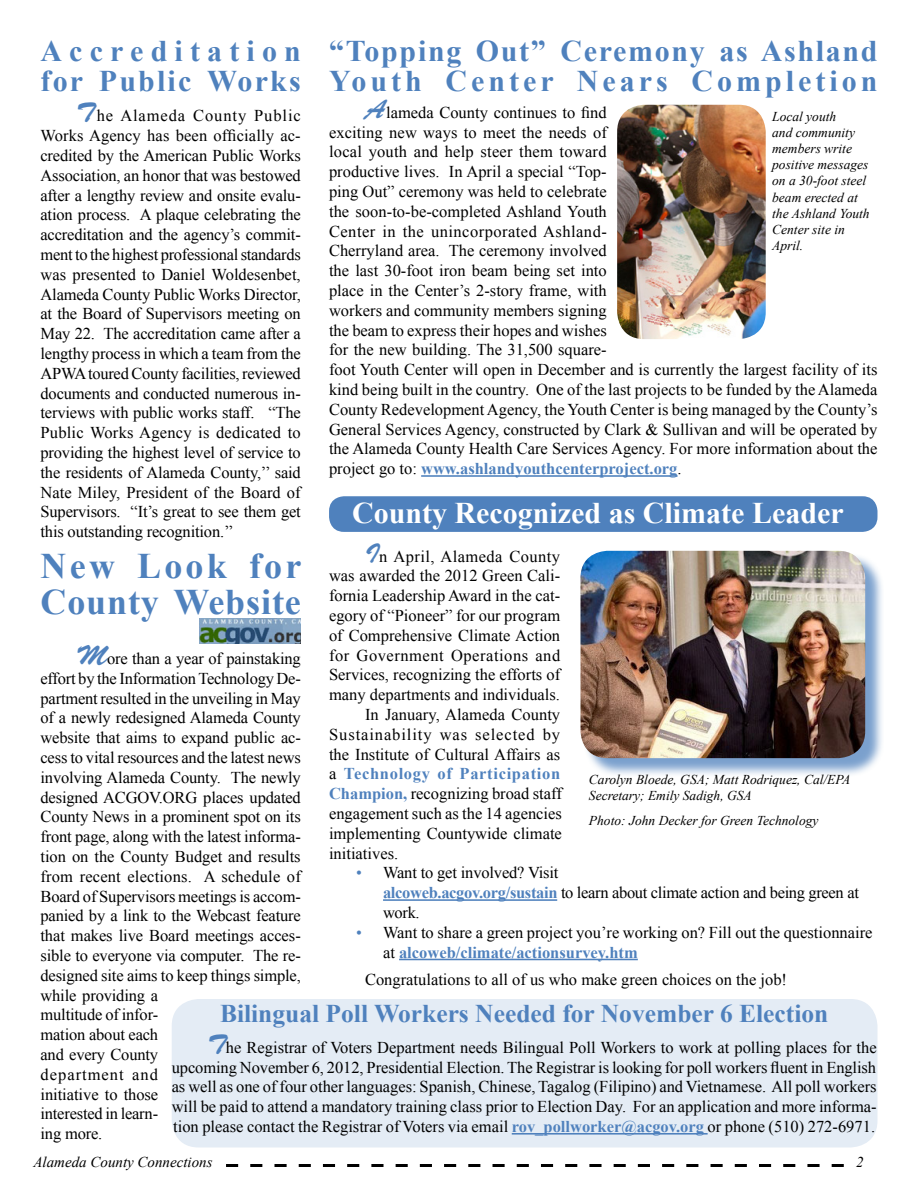
<style>
.page{position:relative;width:918px;height:1188px;background:#fff}
.page>*{position:absolute;margin:0;border:0;box-sizing:border-box;transform-origin:0 0}
.t1{font:700 36px/36px "Times New Roman";letter-spacing:.025em;color:#4f81bd}
.t2{font:700 30px/30px "Times New Roman";letter-spacing:.055em;color:#4f81bd}
.t3{font:700 30px "Times New Roman";color:#fff}
.t4{font:700 30px/30px "Times New Roman";letter-spacing:.22em;color:#4f81bd}
.t5{font:700 25.5px "Times New Roman";color:#4f81bd}
.t6{font:16.5px/19.8px "Times New Roman";color:#000}
.t7{font:16.5px/19.8px "Times New Roman";letter-spacing:-.02em;color:#000}
.t8{font:16.5px "Times New Roman";letter-spacing:.055em;color:#000}
.t9{font:16.5px "Times New Roman";letter-spacing:.03em;color:#000}
.t10{font:700 16.5px "Times New Roman";letter-spacing:.04em;color:#4f81bd}
.t11{font:16.5px "Times New Roman";letter-spacing:.025em;color:#000}
.t12{font:italic 15px "Times New Roman";color:#000}
.t13{font:italic 13.5px/16.2px "Times New Roman";color:#000}
.s1{font-family:"Brush Script Std";font-size:27px;color:#4f81bd}
.s2{font-weight:700;color:#4f81bd}
.s3{font-weight:400;color:#000}
.s4{color:#4f81bd}
</style>
<div class="page">
<svg style="left:226px;top:1164px;width:618px;height:3px"></svg>
<div style="left:329px;top:496px;width:549px;height:36px;background:#4f81bd;border-radius:15px"></div>
<img style="left:617px;top:105px;width:149px;height:234px">
<div style="left:582px;top:553px;width:302px;height:224px;background:#4f81bd;opacity:.75"></div>
<img style="left:580px;top:551px;width:285px;height:207px">
<hr style="left:383px;top:899px;width:174px;height:2px;background:#4f81bd">
<hr style="left:399px;top:959px;width:239px;height:1px;background:#4f81bd">
<hr style="left:421px;top:475px;width:257px;height:2px;background:#4f81bd">
<img style="left:199px;top:619px;width:102px;height:25px">
<div style="left:172px;top:999px;width:705px;height:149px;background:#e4ecf5;border-radius:27px"></div>
<hr style="left:512px;top:1133px;width:196px;height:2px;background:#4f81bd">
<h2 class="t4" style="left:40px;top:35px;width:262px">Accreditation for Public Works</h2>
<p class="t6" style="left:40px;top:106px;width:262px;text-align:justify;text-indent:36px"><span class="s1">T</span>he Alameda County Public Works Agency has been officially ac&shy;credited by the American Public Works Association, an honor that was bestowed after a lengthy review and onsite evalu&shy;ation process. A plaque celebrating the accreditation and the agency’s commit&shy;ment to the highest professional standards was presented to Daniel Woldesenbet, Alameda County Public Works Director, at the Board of Supervisors meeting on May 22. The accreditation came after a lengthy process in which a team from the APWA toured County facilities, reviewed documents and conducted numerous in&shy;terviews with public works staff. “The Public Works Agency is dedicated to providing the highest level of service to the residents of Alameda County,’’ said Nate Miley, President of the Board of Supervisors. “It’s great to see them get this outstanding recognition.’’</p>
<h2 class="t2" style="left:329px;top:35px;width:550px">“Topping Out” Ceremony as Ashland<br>Youth Center Nears Completion</h2>
<p class="t6" style="left:329px;top:102px;width:550px;text-indent:36px"><span class="s1">A</span>lameda County continues to find<br>exciting new ways to meet the needs of<br>local youth and help steer them toward<br>productive lives. In April a special “Top-<br>ping Out” ceremony was held to celebrate<br>the soon-to-be-completed Ashland Youth<br>Center in the unincorporated Ashland-<br>Cherryland area. The ceremony involved<br>the last 30-foot iron beam being set into<br>place in the Center’s 2-story frame, with<br>workers and community members signing<br>the beam to express their hopes and wishes<br>for the new building. The 31,500 square-<br>foot Youth Center will open in December and is currently the largest facility of its kind being built in the country. One of the last projects to be funded by the Alameda County Redevelopment Agency, the Youth Center is being managed by the County’s General Services Agency, constructed by Clark &amp; Sullivan and will be operated by the Alameda County Health Care Services Agency. For more information about the project go to: <span class="s2">www.ashlandyouthcenterproject.org</span>.</p>
<p class="t13" style="left:772px;top:108px;width:99px">Local youth<br>and community members write positive messages on a 30-foot steel beam erected at the Ashland Youth<br>Center site in<br>April.</p>
<h2 class="t3" style="left:352px;top:492px;width:493px">County Recognized as Climate Leader</h2>
<p class="t11" style="left:365px;top:545px;width:197px"><span class="s1">I</span>n April, Alameda County</p>
<p class="t6" style="left:329px;top:566px;width:233px">was awarded the 2012 Green Cali-</p>
<p class="t6" style="left:329px;top:586px;width:233px">fornia Leadership Award in the cat-</p>
<p class="t6" style="left:329px;top:605px;width:233px">egory of “Pioneer” for our program</p>
<p class="t6" style="left:329px;top:625px;width:233px">of Comprehensive Climate Action</p>
<p class="t9" style="left:329px;top:644px;width:233px">for Government Operations and</p>
<p class="t6" style="left:329px;top:665px;width:233px">Services, recognizing the efforts of</p>
<p class="t6" style="left:329px;top:685px;width:232px">many departments and individuals.</p>
<p class="t6" style="left:365px;top:704px;width:197px">In January, Alameda County</p>
<p class="t8" style="left:329px;top:723px;width:233px">Sustainability was selected by</p>
<p class="t6" style="left:329px;top:744px;width:233px">the Institute of Cultural Affairs as</p>
<p class="t10" style="left:329px;top:763px;width:233px"><span class="s3">a</span> Technology of Participation</p>
<p class="t6" style="left:329px;top:784px;width:234px"><span class="s2">Champion,</span> recognizing broad staff</p>
<p class="t6" style="left:329px;top:803px;width:234px">engagement such as the 14 agencies</p>
<p class="t6" style="left:329px;top:823px;width:234px">implementing Countywide climate</p>
<p class="t6" style="left:329px;top:843px;width:71px">initiatives.</p>
<p class="t7" style="left:383px;top:863px;width:477px;text-indent:-27px"><span class="s4">•</span> Want to get involved? Visit<br><span class="s2">alcoweb.acgov.org/sustain</span> to learn about climate action and being green at work.</p>
<p class="t6" style="left:383px;top:922px;width:491px;text-indent:-27px"><span class="s4">•</span> Want to share a green project you’re working on? Fill out the questionnaire at <span class="s2">alcoweb/climate/actionsurvey.htm</span></p>
<p class="t6" style="left:365px;top:969px;width:424px">Congratulations to all of us who make green choices on the job!</p>
<h1 class="t1" style="left:40px;top:547px;width:263px">New Look for<br>County Website</h1>
<p class="t6" style="left:40px;top:648px;width:262px;text-indent:36px"><span class="s1">M</span>ore than a year of painstaking effort by the Information Technology De&shy;partment resulted in the unveiling in May of a newly redesigned Alameda County website that aims to expand public ac&shy;cess to vital resources and the latest news involving Alameda County. The newly designed ACGOV.ORG places updated<br>County News in a prominent spot on its front page, along with the latest informa&shy;tion on the County Budget and results from recent elections. A schedule of<br>Board of Supervisors meetings is accom&shy;panied by a link to the Webcast feature that makes live Board meetings acces&shy;sible to everyone via computer. The re&shy;designed site aims to keep things simple, while providing a<br>multitude of infor-<br>mation about each<br>and every County<br>department and<br>initiative to those<br>interested in learn-<br>ing more.</p>
<p class="t13" style="left:589px;top:771px;width:263px">Carolyn Bloede, GSA; Matt Rodriquez, Cal/EPA<br>Secretary; Emily Sadigh, GSA</p>
<p class="t13" style="left:589px;top:812px;width:231px">Photo: John Decker for Green Technology</p>
<h3 class="t5" style="left:220px;top:996px;width:610px">Bilingual Poll Workers Needed for November 6 Election</h3>
<p class="t6" style="left:172px;top:1037px;width:707px;text-align:justify;text-indent:36px"><span class="s1">T</span>he Registrar of Voters Department needs Bilingual Poll Workers to work at polling places for the upcoming November 6, 2012, Presidential Election. The Registrar is looking for poll workers fluent in English as well as one of four other languages: Spanish, Chinese, Tagalog (Filipino) and Vietnamese. All poll workers will be paid to attend a mandatory training class prior to Election Day. For an application and more informa&shy;tion please contact the Registrar of Voters via email <span class="s2">rov_pollworker@acgov.org</span> or phone (510) 272-6971.</p>
<p class="t12" style="left:33px;top:1152px;width:181px">Alameda County Connections</p>
<p class="t12" style="left:856px;top:1152px;width:9px">2</p>
</div>
